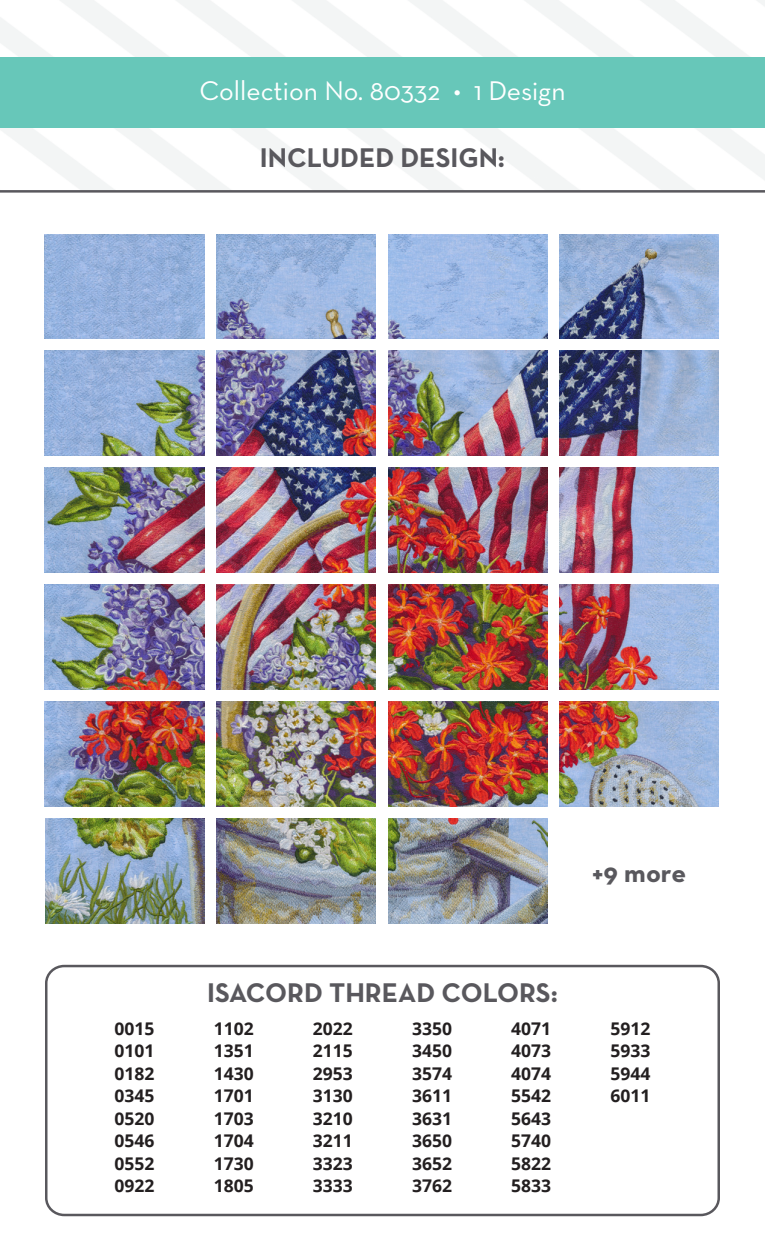
<style>
.page{position:relative;width:765px;height:1260px;background:#fff}
.page>*{position:absolute;margin:0;border:0;box-sizing:border-box;transform-origin:0 0}
.t1{font:700 27.5px "Neutra Text";color:#59585d}
.t2{font:27.5px "Neutra Text";color:#fff}
.t3{font:700 17.5px "Open Sans";color:#231f20}
</style>
<div class="page">
<svg style="left:0;top:0;width:765px;height:193px"></svg>
<div style="left:0;top:57px;width:765px;height:71px;background:#67c7b9"></div>
<div style="left:45px;top:965px;width:675px;height:251px;border:2px solid #59585d;border-radius:18px"></div>
<img style="left:45px;top:234px;width:160px;height:105px">
<img style="left:217px;top:234px;width:159px;height:105px">
<img style="left:388px;top:234px;width:159px;height:105px">
<img style="left:560px;top:234px;width:159px;height:105px">
<img style="left:45px;top:351px;width:160px;height:105px">
<img style="left:217px;top:351px;width:159px;height:105px">
<img style="left:388px;top:351px;width:159px;height:105px">
<img style="left:560px;top:351px;width:159px;height:105px">
<img style="left:45px;top:468px;width:160px;height:105px">
<img style="left:217px;top:468px;width:159px;height:104px">
<img style="left:388px;top:468px;width:159px;height:104px">
<img style="left:560px;top:468px;width:159px;height:104px">
<img style="left:45px;top:585px;width:160px;height:105px">
<img style="left:217px;top:585px;width:159px;height:104px">
<img style="left:388px;top:585px;width:159px;height:104px">
<img style="left:560px;top:585px;width:159px;height:104px">
<img style="left:45px;top:702px;width:160px;height:105px">
<img style="left:217px;top:702px;width:159px;height:104px">
<img style="left:388px;top:702px;width:159px;height:104px">
<img style="left:560px;top:702px;width:159px;height:104px">
<img style="left:45px;top:819px;width:160px;height:104px">
<img style="left:217px;top:819px;width:159px;height:104px">
<img style="left:388px;top:819px;width:159px;height:104px">
<p class="t2" style="left:199px;top:74px;width:368px">Collection No. 80332 • 1 Design</p>
<p class="t1" style="left:260px;top:141px;width:247px">INCLUDED DESIGN:</p>
<p class="t3" style="left:115px;top:1016px;width:41px">0015</p>
<p class="t3" style="left:115px;top:1039px;width:41px">0101</p>
<p class="t3" style="left:115px;top:1061px;width:41px">0182</p>
<p class="t3" style="left:115px;top:1084px;width:41px">0345</p>
<p class="t3" style="left:115px;top:1106px;width:41px">0520</p>
<p class="t3" style="left:115px;top:1129px;width:41px">0546</p>
<p class="t3" style="left:115px;top:1151px;width:41px">0552</p>
<p class="t3" style="left:115px;top:1174px;width:41px">0922</p>
<p class="t1" style="left:592px;top:855px;width:95px">+9 more</p>
<p class="t1" style="left:207px;top:975px;width:352px">ISACORD THREAD COLORS:</p>
<p class="t3" style="left:214px;top:1016px;width:41px">1102</p>
<p class="t3" style="left:214px;top:1039px;width:41px">1351</p>
<p class="t3" style="left:214px;top:1061px;width:41px">1430</p>
<p class="t3" style="left:214px;top:1084px;width:41px">1701</p>
<p class="t3" style="left:214px;top:1106px;width:41px">1703</p>
<p class="t3" style="left:214px;top:1129px;width:41px">1704</p>
<p class="t3" style="left:214px;top:1151px;width:41px">1730</p>
<p class="t3" style="left:214px;top:1174px;width:41px">1805</p>
<p class="t3" style="left:313px;top:1016px;width:41px">2022</p>
<p class="t3" style="left:313px;top:1039px;width:41px">2115</p>
<p class="t3" style="left:313px;top:1061px;width:41px">2953</p>
<p class="t3" style="left:313px;top:1084px;width:41px">3130</p>
<p class="t3" style="left:313px;top:1106px;width:41px">3210</p>
<p class="t3" style="left:313px;top:1129px;width:41px">3211</p>
<p class="t3" style="left:313px;top:1151px;width:41px">3323</p>
<p class="t3" style="left:313px;top:1174px;width:41px">3333</p>
<p class="t3" style="left:412px;top:1016px;width:41px">3350</p>
<p class="t3" style="left:412px;top:1039px;width:41px">3450</p>
<p class="t3" style="left:412px;top:1061px;width:41px">3574</p>
<p class="t3" style="left:412px;top:1084px;width:41px">3611</p>
<p class="t3" style="left:412px;top:1106px;width:41px">3631</p>
<p class="t3" style="left:412px;top:1129px;width:41px">3650</p>
<p class="t3" style="left:412px;top:1151px;width:41px">3652</p>
<p class="t3" style="left:412px;top:1174px;width:41px">3762</p>
<p class="t3" style="left:511px;top:1016px;width:41px">4071</p>
<p class="t3" style="left:511px;top:1039px;width:41px">4073</p>
<p class="t3" style="left:511px;top:1061px;width:41px">4074</p>
<p class="t3" style="left:511px;top:1084px;width:41px">5542</p>
<p class="t3" style="left:511px;top:1106px;width:41px">5643</p>
<p class="t3" style="left:511px;top:1129px;width:41px">5740</p>
<p class="t3" style="left:511px;top:1151px;width:41px">5822</p>
<p class="t3" style="left:511px;top:1174px;width:41px">5833</p>
<p class="t3" style="left:611px;top:1016px;width:41px">5912</p>
<p class="t3" style="left:611px;top:1039px;width:41px">5933</p>
<p class="t3" style="left:611px;top:1061px;width:41px">5944</p>
<p class="t3" style="left:611px;top:1084px;width:41px">6011</p>
</div>
